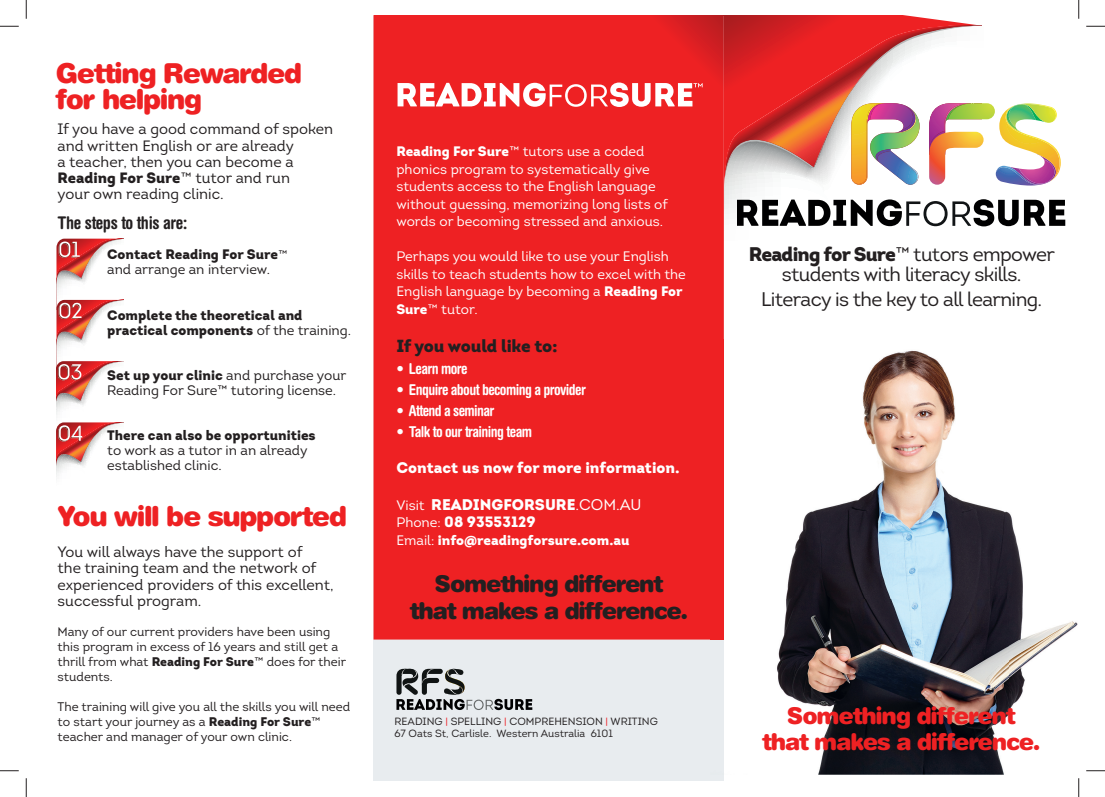
<style>
.page{position:relative;width:1105px;height:797px;background:#fff}
.page>*{position:absolute;margin:0;border:0;box-sizing:border-box;transform-origin:0 0}
.t1{font:900 27.5px/26.2px "Helvetica Rounded";letter-spacing:-.055em;color:#ee2123}
.t2{font:900 23.12px/26.2px "Helvetica Rounded";letter-spacing:-.055em;color:#ee2123;text-align:center}
.t3{font:900 23.12px/26.2px "Helvetica Rounded";letter-spacing:-.055em;color:#231f20;text-align:center}
.t4{font:19.75px/20px "Intro";letter-spacing:-.03em;color:#231f20;text-align:center}
.t5{font:700 condensed 17.5px "Helvetica Rounded";letter-spacing:-.02em;color:#231f20}
.t6{font:900 17.5px "Intro";letter-spacing:-.01em;color:#231f20}
.t7{font:900 15.5px "Intro";color:#fff}
.t8{font:15px/16.2px "Intro";color:#231f20}
.t9{font:700 condensed 15px "Helvetica Rounded";letter-spacing:-.04em;color:#fff}
.t10{font:900 15px "Intro";color:#fff}
.t11{font:13.75px/17.5px "Intro";color:#fff}
.t12{font:13.75px/15px "Intro";color:#231f20}
.t13{font:900 13.75px/15px "Intro";color:#231f20}
.t14{font:900 13.75px "Intro";color:#fff}
.t15{font:12.5px/15px "Intro";color:#231f20}
.t16{font:10.5px/12.6px "Intro";color:#231f20}
.s1{font-weight:900}
.s2{font-size:12.5px}
.s3{font-weight:400}
.s4{font-weight:400;font-size:13.75px}
.s5{color:#ee1d23}
</style>
<div class="page">
<svg style="left:724px;top:16px;width:258px;height:10px"></svg>
<svg style="left:724px;top:26px;width:249px;height:184px"></svg>
<svg style="left:737px;top:199px;width:328px;height:27px"></svg>
<svg style="left:740px;top:45px;width:179px;height:141px"></svg>
<img style="left:867px;top:103px;width:17px;height:21px">
<img style="left:929px;top:103px;width:131px;height:82px">
<img style="left:1018px;top:103px;width:39px;height:19px">
<div style="left:373px;top:16px;width:351px;height:764px;background:#e8ecef"></div>
<div style="left:373px;top:16px;width:351px;height:623px;background:#ee2123"></div>
<img style="left:710px;top:339px;width:368px;height:435px">
<svg style="left:398px;top:82px;width:305px;height:25px"></svg>
<svg style="left:396px;top:668px;width:136px;height:42px"></svg>
<svg style="left:56px;top:239px;width:68px;height:238px"></svg>
<svg style="left:0;top:25px;width:19px;height:2px"></svg>
<svg style="left:1086px;top:25px;width:19px;height:2px"></svg>
<svg style="left:0;top:770px;width:19px;height:1px"></svg>
<svg style="left:1086px;top:770px;width:19px;height:2px"></svg>
<svg style="left:25px;top:0;width:2px;height:19px"></svg>
<svg style="left:25px;top:778px;width:2px;height:19px"></svg>
<svg style="left:1078px;top:0;width:1px;height:19px"></svg>
<svg style="left:1078px;top:778px;width:1px;height:19px"></svg>
<h1 class="t1" style="left:55px;top:62px;width:248px">Getting Rewarded for helping</h1>
<p class="t8" style="left:58px;top:123px;width:277px">If you have a good command of spoken and written English or are already<br>a teacher, then you can become a<br><span class="s1">Reading For Sure</span>™ tutor and run<br>your own reading clinic.</p>
<p class="t5" style="left:58px;top:216px;width:131px">The steps to this are:</p>
<p class="t12" style="left:107px;top:249px;width:182px"><span class="s1">Contact Reading For Sure</span><span class="s2">™ </span>and arrange an interview.</p>
<p class="t13" style="left:107px;top:309px;width:245px">Complete the theoretical and practical components <span class="s3">of the training.</span></p>
<p class="t12" style="left:107px;top:369px;width:241px"><span class="s1">Set up your clinic</span> and purchase your<br>Reading For Sure™ tutoring license.</p>
<p class="t13" style="left:107px;top:429px;width:210px">There can also be opportunities</p>
<p class="t12" style="left:107px;top:444px;width:202px">to work as a tutor in an already established clinic.</p>
<h1 class="t1" style="left:58px;top:505px;width:291px">You will be supported</h1>
<p class="t8" style="left:58px;top:545px;width:277px">You will always have the support of<br>the training team and the network of experienced providers of this excellent, successful program.</p>
<p class="t15" style="left:58px;top:625px;width:290px">Many of our current providers have been using this program in excess of 16 years and still get a thrill from what <span class="s1">Reading For Sure</span>™ does for their students.</p>
<p class="t15" style="left:58px;top:700px;width:294px">The training will give you all the skills you will need to start your journey as a <span class="s1">Reading For Sure</span>™ teacher and manager of your own clinic.</p>
<p class="t11" style="left:396px;top:144px;width:273px"><span class="s1">Reading For Sure</span>™ tutors use a coded phonics program to systematically give students access to the English language without guessing, memorizing long lists of words or becoming stressed and anxious.</p>
<p class="t11" style="left:396px;top:249px;width:291px">Perhaps you would like to use your English skills to teach students how to excel with the English language by becoming a <span class="s1">Reading For Sure</span>™ tutor.</p>
<p class="t6" style="left:396px;top:340px;width:163px">If you would like to:</p>
<p class="t9" style="left:396px;top:362px;width:73px">• Learn more</p>
<p class="t9" style="left:396px;top:383px;width:191px">• Enquire about becoming a provider</p>
<p class="t9" style="left:396px;top:405px;width:100px">• Attend a seminar</p>
<p class="t9" style="left:396px;top:426px;width:137px">• Talk to our training team</p>
<p class="t7" style="left:396px;top:462px;width:285px">Contact us now for more information.</p>
<p class="t7" style="left:396px;top:498px;width:247px"><span class="s4">Visit</span> READINGFORSURE<span class="s3">.COM.AU</span></p>
<p class="t10" style="left:396px;top:516px;width:141px"><span class="s4">Phone:</span> 08 93553129</p>
<p class="t14" style="left:396px;top:534px;width:235px"><span class="s3">Email:</span> info@readingforsure.com.au</p>
<h2 class="t3" style="left:410px;top:573px;width:280px">Something different that makes a difference.</h2>
<p class="t16" style="left:395px;top:715px;width:265px">READING <span class="s5">|</span> SPELLING <span class="s5">|</span> COMPREHENSION <span class="s5">|</span> WRITING<br>67 Oats St, Carlisle. Western Australia 6101</p>
<h3 class="t4" style="left:749px;top:246px;width:308px"><span class="s1">Reading for Sure</span>™ tutors empower students with literacy skills.</h3>
<h3 class="t4" style="left:761px;top:291px;width:283px">Literacy is the key to all learning.</h3>
<h2 class="t2" style="left:762px;top:704px;width:280px">Something different that makes a difference.</h2>
</div>
